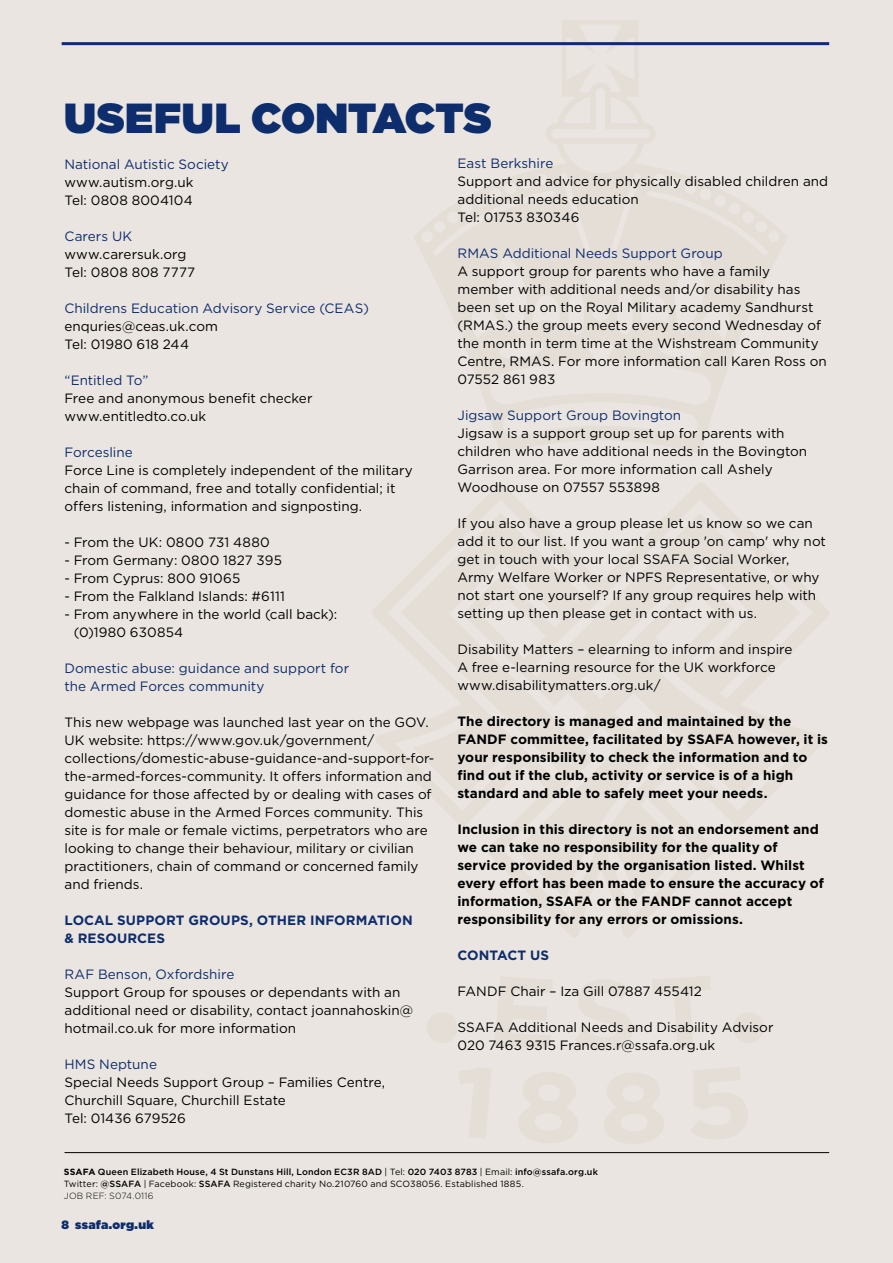
<style>
.page{position:relative;width:893px;height:1263px;background:#eae5e0}
.page>*{position:absolute;margin:0;border:0;box-sizing:border-box;transform-origin:0 0}
.t1{font:900 42px "Gotham";letter-spacing:.01em;color:#0e2d6d}
.t2{font:13.5px/18px "Gotham";color:#000}
.t3{font:700 13.5px/18px "Gotham";letter-spacing:.005em;color:#000}
.t4{font:13.5px/18px "Gotham";color:#0e2d6d}
.t5{font:700 13.5px/18px "Gotham";letter-spacing:.005em;color:#0e2d6d}
.t6{font:13.5px "Gotham";letter-spacing:.02em;color:#000}
.t7{font:900 12px "Gotham";letter-spacing:.02em;color:#0e2d6d}
.t8{font:500 9px/12px "Gotham";letter-spacing:.015em;color:#000}
.s1{font-weight:700}
.s2{font-weight:400}
.s3{font-weight:300}
</style>
<div class="page">
<div style="left:733px;top:1012px;width:31px;height:31px;background:#e4ded7;border-radius:50%"></div>
<div style="left:427px;top:1012px;width:30px;height:31px;background:#e4ded7;border-radius:50%"></div>
<hr style="left:64px;top:1152px;width:765px;height:1px;background:#000">
<hr style="left:62px;top:42px;width:767px;height:3px;background:#0e2d6d">
<h1 class="t1" style="left:64px;top:88px;width:429px">USEFUL CONTACTS</h1>
<p class="t4" style="left:64px;top:155px;width:166px">National Autistic Society</p>
<p class="t2" style="left:64px;top:173px;width:130px">www.autism.org.uk<br>Tel: 0808 8004104</p>
<p class="t4" style="left:64px;top:227px;width:69px">Carers UK</p>
<p class="t2" style="left:64px;top:245px;width:132px">www.carersuk.org<br>Tel: 0808 808 7777</p>
<p class="t4" style="left:64px;top:299px;width:306px">Childrens Education Advisory Service (CEAS)</p>
<p class="t2" style="left:64px;top:317px;width:155px">enquries@ceas.uk.com<br>Tel: 01980 618 244</p>
<p class="t4" style="left:64px;top:371px;width:86px">“Entitled To”</p>
<p class="t2" style="left:64px;top:389px;width:249px">Free and anonymous benefit checker www.entitledto.co.uk</p>
<p class="t4" style="left:64px;top:443px;width:70px">Forcesline</p>
<p class="t2" style="left:64px;top:461px;width:350px">Force Line is completely independent of the military chain of command, free and totally confidential; it offers listening, information and signposting.</p>
<p class="t6" style="left:64px;top:534px;width:207px">- From the UK: 0800 731 4880</p>
<p class="t2" style="left:64px;top:551px;width:219px">- From Germany: 0800 1827 395</p>
<p class="t2" style="left:64px;top:569px;width:177px">- From Cyprus: 800 91065</p>
<p class="t2" style="left:64px;top:587px;width:222px">- From the Falkland Islands: #6111</p>
<p class="t2" style="left:74px;top:605px;width:265px;text-indent:-9px">- From anywhere in the world (call back): (0)1980 630854</p>
<p class="t4" style="left:64px;top:659px;width:286px">Domestic abuse: guidance and support for the Armed Forces community</p>
<p class="t2" style="left:64px;top:713px;width:371px">This new webpage was launched last year on the GOV.<br>UK website: https://www.gov.uk/government/ collections/domestic-abuse-guidance-and-support-for&shy;the-armed-forces-community. It offers information and guidance for those affected by or dealing with cases of domestic abuse in the Armed Forces community. This site is for male or female victims, perpetrators who are looking to change their behaviour, military or civilian practitioners, chain of command or concerned family and friends.</p>
<p class="t5" style="left:64px;top:911px;width:350px">LOCAL SUPPORT GROUPS, OTHER INFORMATION &amp; RESOURCES</p>
<p class="t4" style="left:64px;top:965px;width:171px">RAF Benson, Oxfordshire</p>
<p class="t2" style="left:64px;top:983px;width:350px">Support Group for spouses or dependants with an additional need or disability, contact joannahoskin@ hotmail.co.uk for more information</p>
<p class="t4" style="left:64px;top:1055px;width:94px">HMS Neptune</p>
<p class="t2" style="left:64px;top:1073px;width:322px">Special Needs Support Group – Families Centre,<br>Churchill Square, Churchill Estate<br>Tel: 01436 679526</p>
<p class="t4" style="left:457px;top:155px;width:97px">East Berkshire</p>
<p class="t2" style="left:457px;top:173px;width:372px">Support and advice for physically disabled children and additional needs education<br>Tel: 01753 830346</p>
<p class="t4" style="left:457px;top:245px;width:267px">RMAS Additional Needs Support Group</p>
<p class="t2" style="left:457px;top:263px;width:371px">A support group for parents who have a family member with additional needs and/or disability has been set up on the Royal Military academy Sandhurst (RMAS.) the group meets every second Wednesday of the month in term time at the Wishstream Community Centre, RMAS. For more information call Karen Ross on 07552 861 983</p>
<p class="t4" style="left:457px;top:407px;width:225px">Jigsaw Support Group Bovington</p>
<p class="t2" style="left:457px;top:425px;width:351px">Jigsaw is a support group set up for parents with children who have additional needs in the Bovington Garrison area. For more information call Ashely Woodhouse on 07557 553898</p>
<p class="t2" style="left:457px;top:515px;width:370px">If you also have a group please let us know so we can add it to our list. If you want a group 'on camp' why not get in touch with your local SSAFA Social Worker, Army Welfare Worker or NPFS Representative, or why not start one yourself? If any group requires help with setting up then please get in contact with us.</p>
<p class="t2" style="left:457px;top:640px;width:337px">Disability Matters – elearning to inform and inspire<br>A free e-learning resource for the UK workforce www.disabilitymatters.org.uk/</p>
<p class="t3" style="left:457px;top:712px;width:372px">The directory is managed and maintained by the FANDF committee, facilitated by SSAFA however, it is your responsibility to check the information and to find out if the club, activity or service is of a high standard and able to safely meet your needs.</p>
<p class="t3" style="left:457px;top:820px;width:368px">Inclusion in this directory is not an endorsement and we can take no responsibility for the quality of service provided by the organisation listed. Whilst every effort has been made to ensure the accuracy of information, SSAFA or the FANDF cannot accept responsibility for any errors or omissions.</p>
<p class="t5" style="left:457px;top:946px;width:93px">CONTACT US</p>
<p class="t2" style="left:457px;top:982px;width:246px">FANDF Chair – Iza Gill 07887 455412</p>
<p class="t2" style="left:457px;top:1018px;width:318px">SSAFA Additional Needs and Disability Advisor<br>020 7463 9315 Frances.r@ssafa.org.uk</p>
<p class="t8" style="left:64px;top:1166px;width:536px"><span class="s1">SSAFA</span> Queen Elizabeth House, 4 St Dunstans Hill, London EC3R 8AD <span class="s2">| Tel:</span> 020 7403 8783 <span class="s2">| Email:</span> info@ssafa.org.uk<br><span class="s2">Twitter:</span> @SSAFA <span class="s2">| Facebook:</span> SSAFA <span class="s2">Registered charity No.210760 and SCO38056. Established 1885.<br></span><span class="s3">JOB REF: S074.0116</span></p>
<p class="t7" style="left:62px;top:1216px;width:94px">8 ssafa.org.uk</p>
</div>
